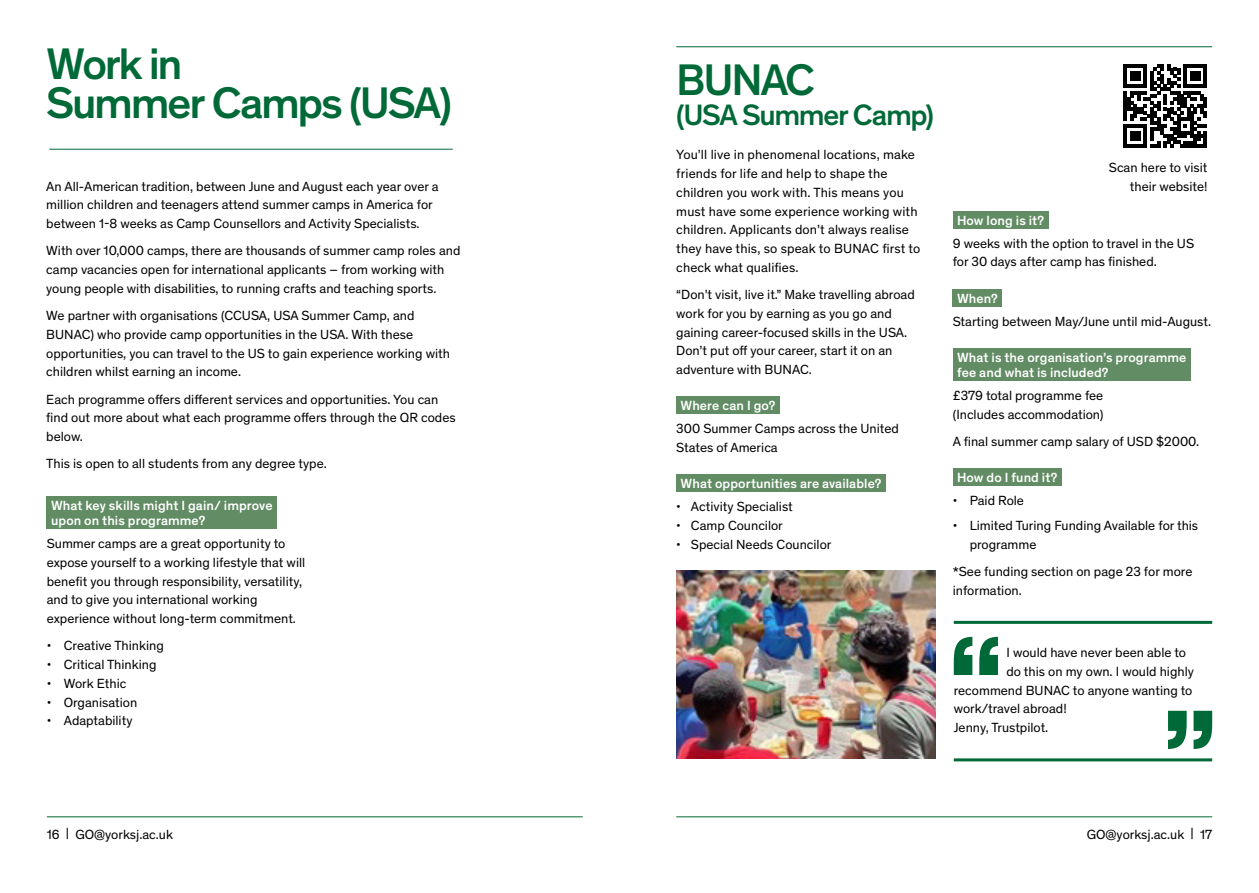
<style>
.page{position:relative;width:1259px;height:893px;background:#fff}
.page>*{position:absolute;margin:0;border:0;box-sizing:border-box;transform-origin:0 0}
.Page_Header{font:500 45px "Theinhardt";letter-spacing:-.05em;color:#006938}
.Page_Header-2{font:500 30px "Theinhardt";letter-spacing:-.045em;color:#006938}
.Text_Type{font:13.5px/18.8px "Theinhardt";color:#000}
.Sub_header{font:500 13.5px/15px "Theinhardt";letter-spacing:.01em;color:#fff}
.Bullets{font:13.5px/18.8px "Theinhardt";color:#000}
</style>
<div class="page">
<hr style="left:47px;top:816px;width:536px;height:1px;background:#006938">
<hr style="left:676px;top:816px;width:536px;height:1px;background:#006938">
<hr style="left:49px;top:149px;width:404px;height:1px;background:#006938">
<hr style="left:676px;top:46px;width:536px;height:1px;background:#006938">
<div style="left:676px;top:396px;width:103px;height:18px;background:#628c64"></div>
<div style="left:676px;top:474px;width:209px;height:18px;background:#628c64"></div>
<div style="left:952px;top:211px;width:96px;height:17px;background:#628c64"></div>
<div style="left:952px;top:289px;width:50px;height:17px;background:#628c64"></div>
<div style="left:952px;top:348px;width:238px;height:33px;background:#628c64"></div>
<div style="left:952px;top:468px;width:109px;height:18px;background:#628c64"></div>
<div style="left:47px;top:496px;width:230px;height:33px;background:#628c64"></div>
<svg style="left:1168px;top:711px;width:44px;height:38px"></svg>
<svg style="left:953px;top:637px;width:45px;height:38px"></svg>
<img style="left:676px;top:571px;width:259px;height:187px">
<hr style="left:953px;top:621px;width:259px;height:3px;background:#006938">
<hr style="left:953px;top:758px;width:259px;height:3px;background:#006938">
<svg style="left:1123px;top:64px;width:83px;height:83px"></svg>
<h1 class="Page_Header" style="left:46px;top:31px;width:138px">Work in</h1>
<h1 class="Page_Header" style="left:46px;top:70px;width:407px">Summer Camps (USA)</h1>
<p class="Text_Type" style="left:46px;top:176px;width:394px">An All-American tradition, between June and August each year over a million children and teenagers attend summer camps in America for between 1-8 weeks as Camp Counsellors and Activity Specialists.</p>
<p class="Text_Type" style="left:46px;top:241px;width:416px">With over 10,000 camps, there are thousands of summer camp roles and camp vacancies open for international applicants – from working with young people with disabilities, to running crafts and teaching sports.</p>
<p class="Text_Type" style="left:46px;top:305px;width:405px">We partner with organisations (CCUSA, USA Summer Camp, and BUNAC) who provide camp opportunities in the USA. With these opportunities, you can travel to the US to gain experience working with children whilst earning an income.</p>
<p class="Text_Type" style="left:46px;top:389px;width:411px">Each programme offers different services and opportunities. You can find out more about what each programme offers through the QR codes below.</p>
<p class="Text_Type" style="left:46px;top:454px;width:282px">This is open to all students from any degree type.</p>
<h2 class="Sub_header" style="left:51px;top:497px;width:223px">What key skills might I gain/ improve upon on this programme?</h2>
<p class="Text_Type" style="left:47px;top:533px;width:260px">Summer camps are a great opportunity to expose yourself to a working lifestyle that will benefit you through responsibility, versatility, and to give you international working experience without long-term commitment.</p>
<p class="Bullets" style="left:47px;top:636px;width:119px">• Creative Thinking</p>
<p class="Bullets" style="left:47px;top:654px;width:111px">• Critical Thinking</p>
<p class="Bullets" style="left:47px;top:673px;width:81px">• Work Ethic</p>
<p class="Bullets" style="left:47px;top:692px;width:92px">• Organisation</p>
<p class="Bullets" style="left:47px;top:711px;width:87px">• Adaptability</p>
<h1 class="Page_Header" style="left:676px;top:47px;width:140px">BUNAC</h1>
<h1 class="Page_Header-2" style="left:676px;top:93px;width:259px">(USA Summer Camp)</h1>
<p class="Text_Type" style="left:676px;top:145px;width:245px">You’ll live in phenomenal locations, make friends for life and help to shape the children you work with. This means you must have some experience working with children. Applicants don’t always realise they have this, so speak to BUNAC first to check what qualifies.</p>
<p class="Text_Type" style="left:676px;top:285px;width:240px">“Don’t visit, live it.” Make travelling abroad work for you by earning as you go and gaining career-focused skills in the USA.<br>Don’t put off your career, start it on an adventure with BUNAC.</p>
<h2 class="Sub_header" style="left:680px;top:397px;width:96px">Where can I go?</h2>
<p class="Text_Type" style="left:676px;top:419px;width:224px">300 Summer Camps across the United<br>States of America</p>
<h2 class="Sub_header" style="left:680px;top:475px;width:202px">What opportunities are available?</h2>
<p class="Text_Type" style="left:676px;top:497px;width:118px">• Activity Specialist</p>
<p class="Text_Type" style="left:676px;top:516px;width:108px">• Camp Councilor</p>
<p class="Text_Type" style="left:676px;top:534px;width:157px">• Special Needs Councilor</p>
<p class="Text_Type" style="left:1109px;top:158px;width:100px;text-align:right">Scan here to visit their website!</p>
<h2 class="Sub_header" style="left:957px;top:212px;width:89px">How long is it?</h2>
<p class="Text_Type" style="left:952px;top:233px;width:243px">9 weeks with the option to travel in the US for 30 days after camp has finished.</p>
<h2 class="Sub_header" style="left:957px;top:290px;width:42px">When?</h2>
<p class="Text_Type" style="left:952px;top:311px;width:260px">Starting between May/June until mid-August.</p>
<h2 class="Sub_header" style="left:957px;top:349px;width:231px">What is the organisation’s programme fee and what is included?</h2>
<p class="Text_Type" style="left:952px;top:385px;width:152px">£379 total programme fee</p>
<p class="Text_Type" style="left:952px;top:404px;width:152px">(Includes accommodation)</p>
<p class="Text_Type" style="left:952px;top:431px;width:248px">A final summer camp salary of USD $2000.</p>
<h2 class="Sub_header" style="left:957px;top:469px;width:102px">How do I fund it?</h2>
<p class="Bullets" style="left:952px;top:491px;width:73px">• Paid Role</p>
<p class="Bullets" style="left:969px;top:516px;width:230px;text-indent:-17px">• Limited Turing Funding Available for this programme</p>
<p class="Text_Type" style="left:952px;top:562px;width:241px">*See funding section on page 23 for more information.</p>
<p class="Text_Type" style="left:1006px;top:643px;width:181px">I would have never been able to</p>
<p class="Text_Type" style="left:1006px;top:661px;width:189px">do this on my own. I would highly</p>
<p class="Text_Type" style="left:953px;top:680px;width:240px">recommend BUNAC to anyone wanting to</p>
<p class="Text_Type" style="left:953px;top:699px;width:114px">work/travel abroad!</p>
<p class="Text_Type" style="left:953px;top:718px;width:96px">Jenny, Trustpilot.</p>
<p class="Text_Type" style="left:47px;top:824px;width:128px">16 | GO@yorksj.ac.uk</p>
<p class="Text_Type" style="left:1086px;top:824px;width:127px">GO@yorksj.ac.uk | 17</p>
</div>
